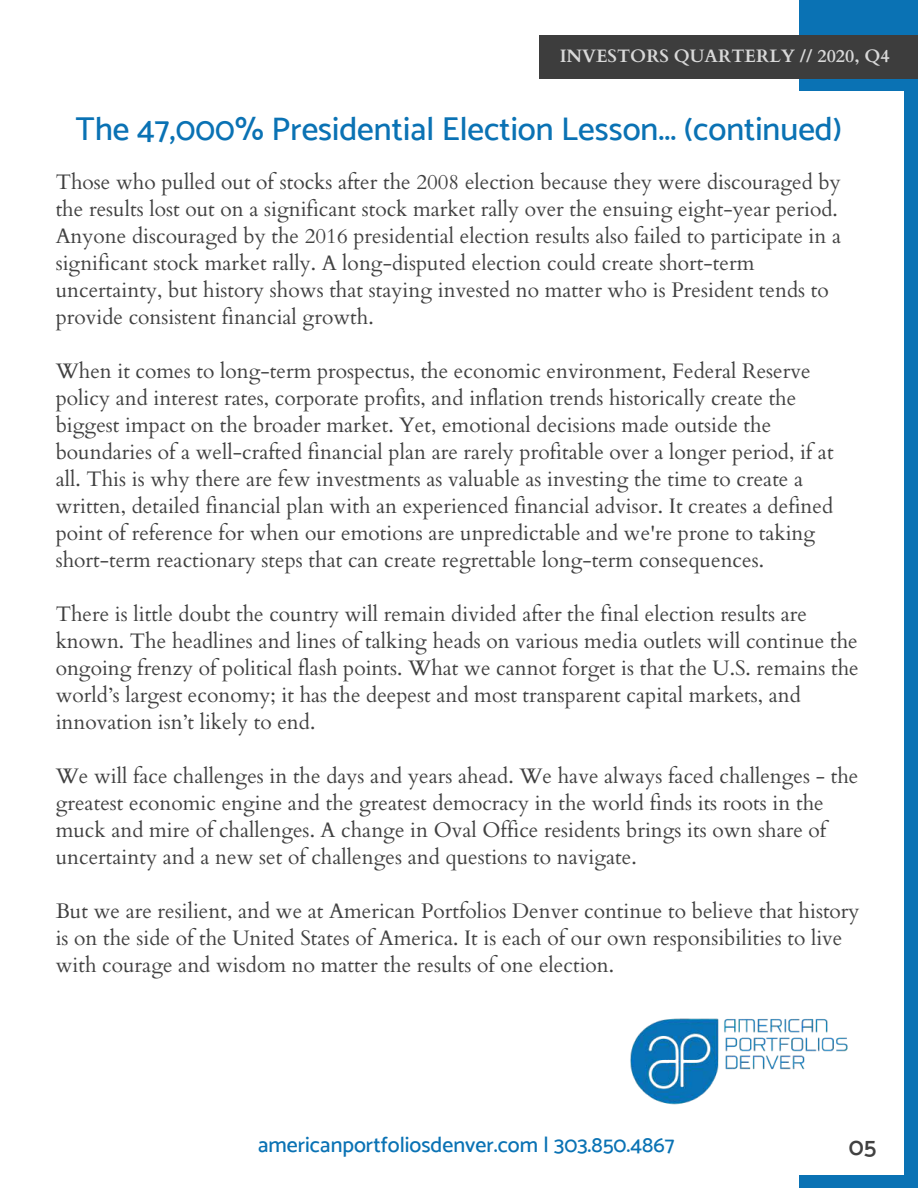
<style>
.page{position:relative;width:918px;height:1188px;background:#fff}
.page>*{position:absolute;margin:0;border:0;box-sizing:border-box;transform-origin:0 0}
.t1{font:500 33px "Catamaran";color:#0a72b4}
.t2{font:600 24.9px "Catamaran";color:#414141}
.t3{font:500 21.75px "Catamaran";color:#0a72b4}
.t4{font:21px/27px "Cardo";color:#414141}
.t5{font:700 18px "Cardo";color:#fff}
</style>
<div class="page">
<div style="left:800px;top:0;width:118px;height:1188px;background:#0a72b4"></div>
<div style="left:24px;top:92px;width:880px;height:1083px;background:#fff"></div>
<div style="left:539px;top:35px;width:379px;height:43px;background:#3d3d3d"></div>
<img style="left:630px;top:1018px;width:218px;height:87px">
<p class="t5" style="left:560px;top:44px;width:332px">INVESTORS QUARTERLY // 2020, Q4</p>
<h1 class="t1" style="left:76px;top:110px;width:768px">The 47,000% Presidential Election Lesson... (continued)</h1>
<p class="t4" style="left:56px;top:169px;width:787px">Those who pulled out of stocks after the 2008 election because they were discouraged by the results lost out on a significant stock market rally over the ensuing eight-year period.<br>Anyone discouraged by the 2016 presidential election results also failed to participate in a significant stock market rally. A long-disputed election could create short-term uncertainty, but history shows that staying invested no matter who is President tends to provide consistent financial growth.</p>
<p class="t4" style="left:56px;top:358px;width:779px">When it comes to long-term prospectus, the economic environment, Federal Reserve policy and interest rates, corporate profits, and inflation trends historically create the biggest impact on the broader market. Yet, emotional decisions made outside the boundaries of a well-crafted financial plan are rarely profitable over a longer period, if at all. This is why there are few investments as valuable as investing the time to create a written, detailed financial plan with an experienced financial advisor. It creates a defined point of reference for when our emotions are unpredictable and we're prone to taking short-term reactionary steps that can create regrettable long-term consequences.</p>
<p class="t4" style="left:56px;top:601px;width:805px">There is little doubt the country will remain divided after the final election results are known. The headlines and lines of talking heads on various media outlets will continue the ongoing frenzy of political flash points. What we cannot forget is that the U.S. remains the world’s largest economy; it has the deepest and most transparent capital markets, and innovation isn’t likely to end.</p>
<p class="t4" style="left:56px;top:763px;width:804px">We will face challenges in the days and years ahead. We have always faced challenges - the greatest economic engine and the greatest democracy in the world finds its roots in the muck and mire of challenges. A change in Oval Office residents brings its own share of uncertainty and a new set of challenges and questions to navigate.</p>
<p class="t4" style="left:56px;top:898px;width:806px">But we are resilient, and we at American Portfolios Denver continue to believe that history is on the side of the United States of America. It is each of our own responsibilities to live with courage and wisdom no matter the results of one election.</p>
<p class="t3" style="left:258px;top:1132px;width:418px">americanportfoliosdenver.com | 303.850.4867</p>
<p class="t2" style="left:849px;top:1131px;width:29px">05</p>
</div>
